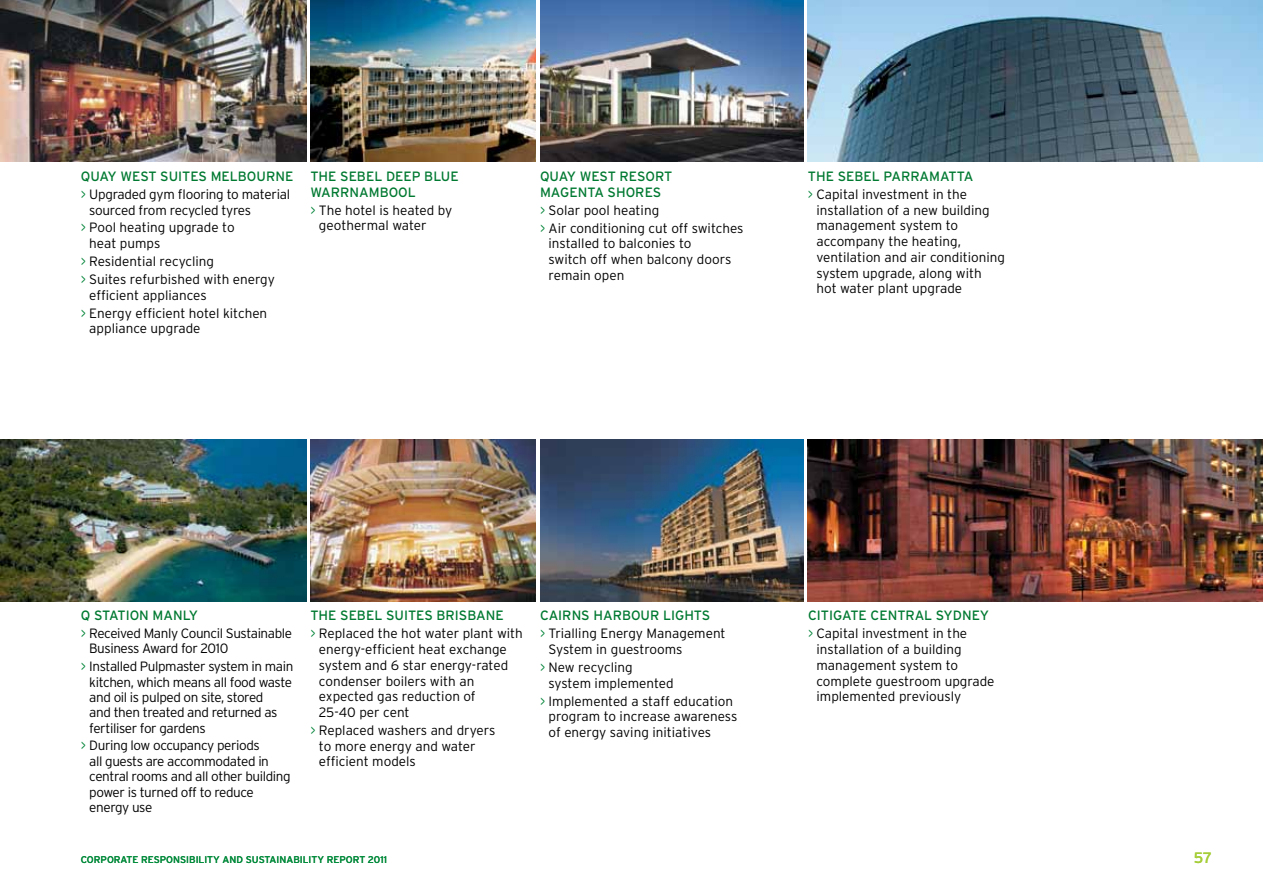
<style>
.page{position:relative;width:1263px;height:893px;background:#fff}
.page>*{position:absolute;margin:0;border:0;box-sizing:border-box;transform-origin:0 0}
.t1{font:15px "Interstate";color:#a6ce39}
.t2{font:300 13.5px/15.8px "Interstate";color:#000}
.t3{font:300 13.5px/15.5px "Interstate";letter-spacing:-.03em;color:#000}
.t4{font:300 13.5px/17.9px "Interstate";letter-spacing:-.02em;color:#000}
.t5{font:13.5px/15.8px "Interstate";color:#007931}
.t6{font:9.75px "Interstate";color:#008e3c}
.s1{font-weight:400;color:#007931}
.s2{color:#008337}
</style>
<div class="page">
<img style="left:0;top:0;width:306px;height:162px">
<img style="left:0;top:439px;width:306px;height:162px">
<img style="left:310px;top:0;width:226px;height:162px">
<img style="left:310px;top:439px;width:226px;height:162px">
<img style="left:540px;top:0;width:264px;height:162px">
<img style="left:808px;top:0;width:455px;height:162px">
<img style="left:540px;top:439px;width:264px;height:162px">
<img style="left:808px;top:439px;width:455px;height:162px">
<p class="t4" style="left:81px;top:167px;width:214px"><span class="s1">QUAY WEST SUITES MELBOURNE </span><span class="s2">&gt;</span> Upgraded gym flooring to material</p>
<p class="t4" style="left:81px;top:201px;width:172px;text-indent:9px">sourced from recycled tyres <span class="s2">&gt;</span> Pool heating upgrade to</p>
<p class="t2" style="left:81px;top:234px;width:196px;line-height:17.9px;text-indent:9px">heat pumps<br><span class="s2">&gt;</span> Residential recycling<br><span class="s2">&gt;</span> Suites refurbished with energy</p>
<p class="t2" style="left:81px;top:286px;width:188px;line-height:17.9px;text-indent:9px">efficient appliances<br><span class="s2">&gt;</span> Energy efficient hotel kitchen</p>
<p class="t2" style="left:89px;top:321px;width:113px">appliance upgrade</p>
<p class="t5" style="left:310px;top:168px;width:150px">THE SEBEL DEEP BLUE<br>WARRNAM BOOL</p>
<p class="t2" style="left:319px;top:202px;width:135px;text-indent:-9px"><span class="s2">&gt;</span> The hotel is heated by geothermal water</p>
<p class="t5" style="left:540px;top:168px;width:134px">QUAY WEST RESORT<br>MAGENTA SHORES</p>
<p class="t2" style="left:540px;top:201px;width:205px;line-height:17.9px"><span class="s2">&gt;</span> Solar pool heating<br><span class="s2">&gt;</span> Air conditioning cut off switches</p>
<p class="t2" style="left:549px;top:236px;width:184px">installed to balconies to switch off when balcony doors remain open</p>
<p class="t2" style="left:808px;top:167px;width:167px;line-height:17.9px"><span class="s1">THE SEBEL PARRAMATTA </span><span class="s2">&gt;</span> Capital investment in the</p>
<p class="t2" style="left:816px;top:202px;width:190px">installation of a new building management system to accompany the heating, ventilation and air conditioning system upgrade, along with hot water plant upgrade</p>
<p class="t3" style="left:81px;top:607px;width:213px;line-height:17.5px"><span class="s1">Q STATION MANLY<br></span><span class="s2">&gt;</span> Received Manly Council Sustainable</p>
<p class="t3" style="left:81px;top:640px;width:214px;line-height:17.5px;text-indent:9px">Business Award for 2010<br><span class="s2">&gt;</span> Installed Pulpmaster system in main</p>
<p class="t3" style="left:89px;top:674px;width:204px">kitchen, which means all food waste and oil is pulped on site, stored<br>and then treated and returned as fertiliser for gardens</p>
<p class="t3" style="left:89px;top:738px;width:203px;text-indent:-9px"><span class="s2">&gt;</span> During low occupancy periods<br>all guests are accommodated in central rooms and all other building power is turned off to reduce energy use</p>
<p class="t2" style="left:310px;top:607px;width:214px;line-height:17.9px"><span class="s1">THE SEBEL SUITES BRISBANE<br></span><span class="s2">&gt;</span> Replaced the hot water plant with</p>
<p class="t2" style="left:319px;top:641px;width:191px">energy-efficient heat exchange system and 6 star energy-rated condenser boilers with an expected gas reduction of<br>25-40 per cent</p>
<p class="t2" style="left:319px;top:722px;width:178px;text-indent:-9px"><span class="s2">&gt;</span> Replaced washers and dryers to more energy and water efficient models</p>
<p class="t2" style="left:540px;top:607px;width:187px;line-height:17.9px"><span class="s1">CAIRNS HARBOUR LIGHTS<br></span><span class="s2">&gt;</span> Trialling Energy Management</p>
<p class="t2" style="left:540px;top:640px;width:144px;line-height:17.9px;text-indent:9px">System in guestrooms <span class="s2">&gt;</span> New recycling</p>
<p class="t2" style="left:540px;top:674px;width:195px;line-height:17.9px;text-indent:9px">system implemented<br><span class="s2">&gt;</span> Implemented a staff education</p>
<p class="t2" style="left:549px;top:709px;width:190px">program to increase awareness of energy saving initiatives</p>
<p class="t2" style="left:808px;top:607px;width:183px;line-height:17.9px"><span class="s1">CITIGATE CENTRAL SYDNEY </span><span class="s2">&gt;</span> Capital investment in the</p>
<p class="t2" style="left:816px;top:641px;width:180px">installation of a building management system to complete guestroom upgrade implemented previously</p>
<p class="t6" style="left:81px;top:854px;width:308px">CORPORATE RESPONSIBILITY AND SUSTAINABILITY REPORT 2011</p>
<p class="t1" style="left:1194px;top:849px;width:20px">57</p>
</div>
